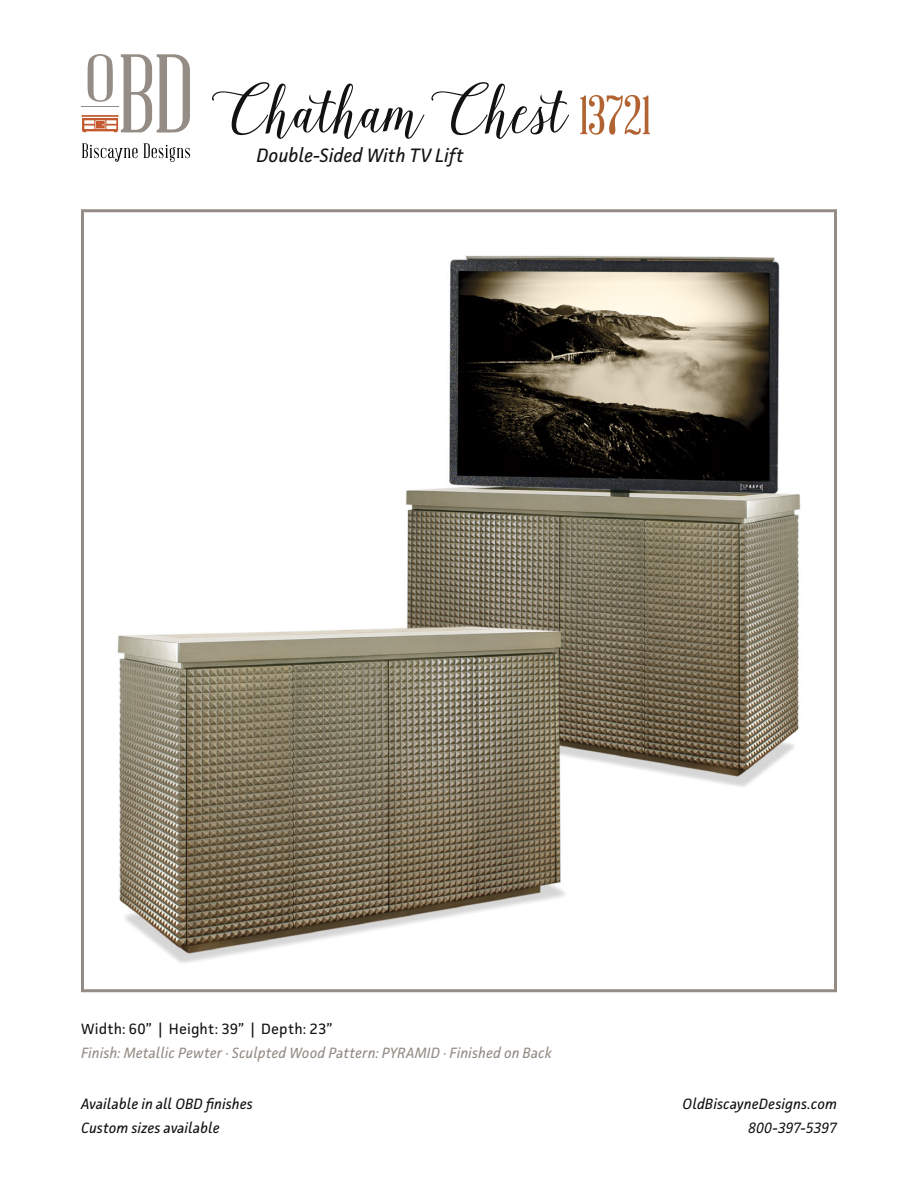
<style>
.page{position:relative;width:918px;height:1188px;background:#fff}
.page>*{position:absolute;margin:0;border:0;box-sizing:border-box;transform-origin:0 0}
.t1{font:93px "Isabella Script";color:#121212}
.t2{font:italic 19.5px "Facit";letter-spacing:-.005em;color:#121212}
.t3{font:italic 15px "Facit";letter-spacing:.005em;color:#121212}
.t4{font:italic 15px "Facit";letter-spacing:.005em;color:#958d85}
.t5{font:15px "Facit";letter-spacing:.005em;color:#121212}
.s1{font-family:"Abraham Lincoln";font-size:54px;color:#b16432}
</style>
<div class="page">
<svg style="left:82px;top:143px;width:56px;height:19px"></svg>
<svg style="left:144px;top:143px;width:46px;height:19px"></svg>
<svg style="left:81px;top:54px;width:109px;height:79px"></svg>
<img style="left:117px;top:255px;width:684px;height:708px">
<div style="left:81px;top:209px;width:756px;height:783px;border:3px solid #958d85"></div>
<p class="t1" style="left:215px;top:69px;width:437px">Chatham Chest <span class="s1">13721</span></p>
<p class="t2" style="left:256px;top:143px;width:209px">Double-Sided With TV Lift</p>
<p class="t5" style="left:81px;top:1019px;width:253px">Width: 60” | Height: 39” | Depth: 23”</p>
<p class="t4" style="left:81px;top:1043px;width:473px">Finish: Metallic Pewter · Sculpted Wood Pattern: PYRAMID · Finished on Back</p>
<p class="t3" style="left:81px;top:1094px;width:174px">Available in all OBD finishes</p>
<p class="t3" style="left:683px;top:1094px;width:156px">OldBiscayneDesigns.com</p>
<p class="t3" style="left:81px;top:1118px;width:140px">Custom sizes available</p>
<p class="t3" style="left:748px;top:1118px;width:90px">800-397-5397</p>
</div>
